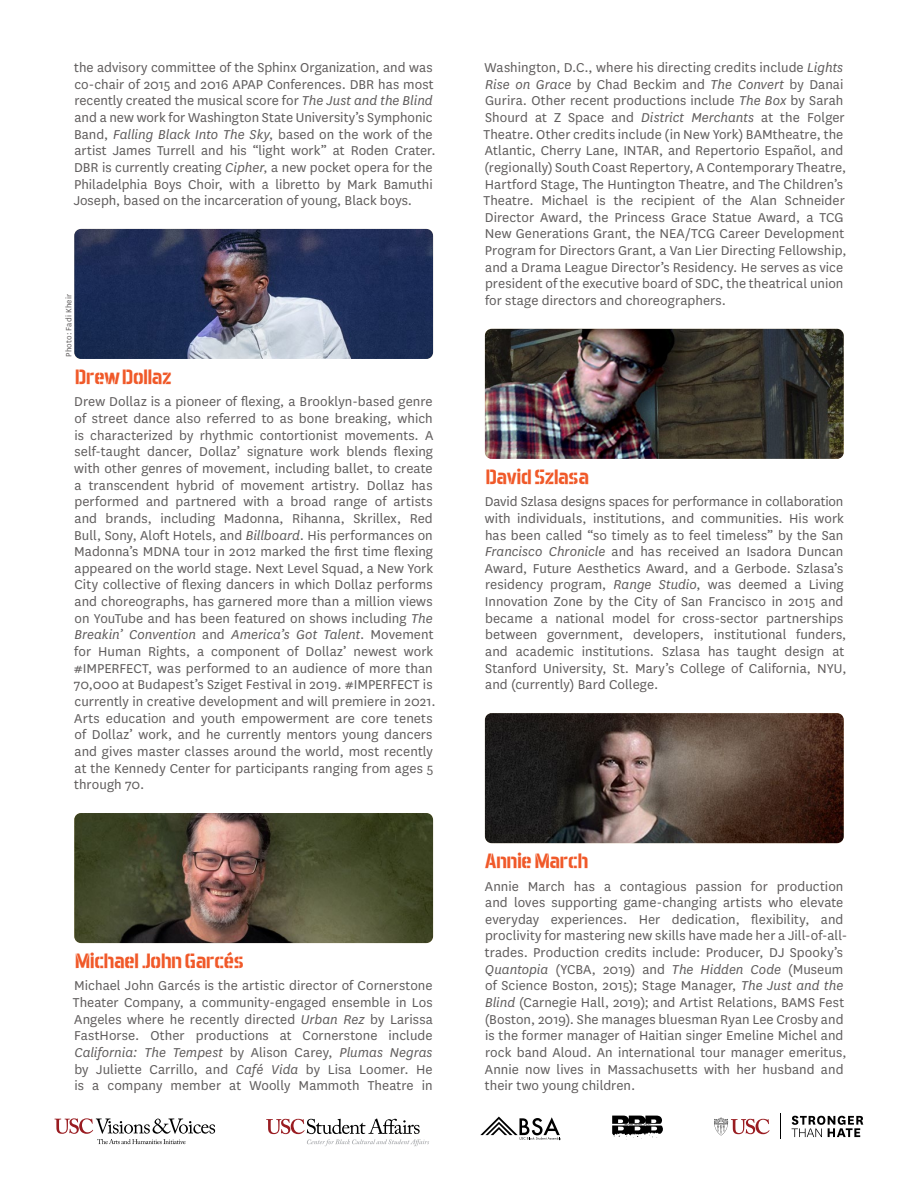
<style>
.page{position:relative;width:918px;height:1188px;background:#fff}
.page>*{position:absolute;margin:0;border:0;box-sizing:border-box;transform-origin:0 0}
.t1{font:700 21px "Aero Matics Stencil";color:#f05929}
.t2{font:15px/16.6px "National";letter-spacing:.005em;color:#5f5c5c}
.t3{font:9px "National";letter-spacing:.02em;color:#5f5c5c}
.s1{font-style:italic}
</style>
<div class="page">
<img style="left:74px;top:229px;width:359px;height:130px">
<img style="left:74px;top:813px;width:359px;height:130px">
<img style="left:485px;top:329px;width:359px;height:130px">
<img style="left:485px;top:713px;width:359px;height:130px">
<svg style="left:480px;top:1117px;width:81px;height:23px"></svg>
<svg style="left:612px;top:1116px;width:51px;height:24px"></svg>
<svg style="left:55px;top:1118px;width:160px;height:27px"></svg>
<svg style="left:266px;top:1118px;width:163px;height:28px"></svg>
<svg style="left:792px;top:1116px;width:71px;height:21px"></svg>
<svg style="left:714px;top:1117px;width:56px;height:18px"></svg>
<p class="t2" style="left:74px;top:58px;width:363px">the advisory committee of the Sphinx Organization, and was co-chair of 2015 and 2016 APAP Conferences. DBR has most recently created the musical score for <span class="s1">The Just and the Blind </span>and a new work for Washington State University’s Symphonic Band, <span class="s1">Falling Black Into The Sky</span>, based on the work of the artist James Turrell and his “light work” at Roden Crater.<br>DBR is currently creating <span class="s1">Cipher</span>, a new pocket opera for the Philadelphia Boys Choir, with a libretto by Mark Bamuthi Joseph, based on the incarceration of young, Black boys.</p>
<p class="t3" style="left:63px;top:357px;width:64px;rotate:-90deg">Photo: Fadi Kheir</p>
<h1 class="t1" style="left:75px;top:365px;width:98px">Drew Dollaz</h1>
<p class="t2" style="left:74px;top:393px;width:363px">Drew Dollaz is a pioneer of flexing, a Brooklyn-based genre of street dance also referred to as bone breaking, which is characterized by rhythmic contortionist movements. A self-taught dancer, Dollaz’ signature work blends flexing with other genres of movement, including ballet, to create a transcendent hybrid of movement artistry. Dollaz has performed and partnered with a broad range of artists and brands, including Madonna, Rihanna, Skrillex, Red Bull, Sony, Aloft Hotels, and <span class="s1">Billboard</span>. His performances on Madonna’s MDNA tour in 2012 marked the first time flexing appeared on the world stage. Next Level Squad, a New York City collective of flexing dancers in which Dollaz performs and choreographs, has garnered more than a million views on YouTube and has been featured on shows including <span class="s1">The Breakin’ Convention</span> and <span class="s1">America’s Got Talent</span>. Movement for Human Rights, a component of Dollaz’ newest work #IMPERFECT, was performed to an audience of more than 70,000 at Budapest’s Sziget Festival in 2019. #IMPERFECT is currently in creative development and will premiere in 2021.<br>Arts education and youth empowerment are core tenets of Dollaz’ work, and he currently mentors young dancers and gives master classes around the world, most recently at the Kennedy Center for participants ranging from ages 5 through 70.</p>
<h1 class="t1" style="left:75px;top:949px;width:170px">Michael John Garcés</h1>
<p class="t2" style="left:73px;top:977px;width:362px;text-align:justify">Michael John Garcés is the artistic director of Cornerstone Theater Company, a community-engaged ensemble in Los Angeles where he recently directed <span class="s1">Urban Rez</span> by Larissa FastHorse. Other productions at Cornerstone include <span class="s1">California: The Tempest</span> by Alison Carey, <span class="s1">Plumas Negras </span>by Juliette Carrillo, and <span class="s1">Café Vida</span> by Lisa Loomer. He is a company member at Woolly Mammoth Theatre in</p>
<p class="t2" style="left:483px;top:58px;width:365px">Washington, D.C., where his directing credits include <span class="s1">Lights Rise on Grace</span> by Chad Beckim and <span class="s1">The Convert</span> by Danai Gurira. Other recent productions include <span class="s1">The Box</span> by Sarah Shourd at Z Space and <span class="s1">District Merchants</span> at the Folger Theatre. Other credits include (in New York) BAMtheatre, the Atlantic, Cherry Lane, INTAR, and Repertorio Español, and (regionally) South Coast Repertory, A Contemporary Theatre, Hartford Stage, The Huntington Theatre, and The Children’s Theatre. Michael is the recipient of the Alan Schneider Director Award, the Princess Grace Statue Award, a TCG New Generations Grant, the NEA/TCG Career Development Program for Directors Grant, a Van Lier Directing Fellowship, and a Drama League Director’s Residency. He serves as vice president of the executive board of SDC, the theatrical union for stage directors and choreographers.</p>
<h1 class="t1" style="left:486px;top:465px;width:105px">David Szlasa</h1>
<p class="t2" style="left:485px;top:493px;width:363px">David Szlasa designs spaces for performance in collaboration with individuals, institutions, and communities. His work has been called “so timely as to feel timeless” by the San <span class="s1">Francisco Chronicle</span> and has received an Isadora Duncan Award, Future Aesthetics Award, and a Gerbode. Szlasa’s residency program, <span class="s1">Range Studio</span>, was deemed a Living Innovation Zone by the City of San Francisco in 2015 and became a national model for cross-sector partnerships between government, developers, institutional funders, and academic institutions. Szlasa has taught design at Stanford University, St. Mary’s College of California, NYU, and (currently) Bard College.</p>
<h1 class="t1" style="left:486px;top:849px;width:104px">Annie March</h1>
<p class="t2" style="left:485px;top:877px;width:364px">Annie March has a contagious passion for production and loves supporting game-changing artists who elevate everyday experiences. Her dedication, flexibility, and proclivity for mastering new skills have made her a Jill-of-all&shy;trades. Production credits include: Producer, DJ Spooky’s <span class="s1">Quantopia</span> (YCBA, 2019) and <span class="s1">The Hidden Code</span> (Museum of Science Boston, 2015); Stage Manager, <span class="s1">The Just and the Blind</span> (Carnegie Hall, 2019); and Artist Relations, BAMS Fest (Boston, 2019). She manages bluesman Ryan Lee Crosby and is the former manager of Haitian singer Emeline Michel and rock band Aloud. An international tour manager emeritus, Annie now lives in Massachusetts with her husband and their two young children.</p>
</div>
